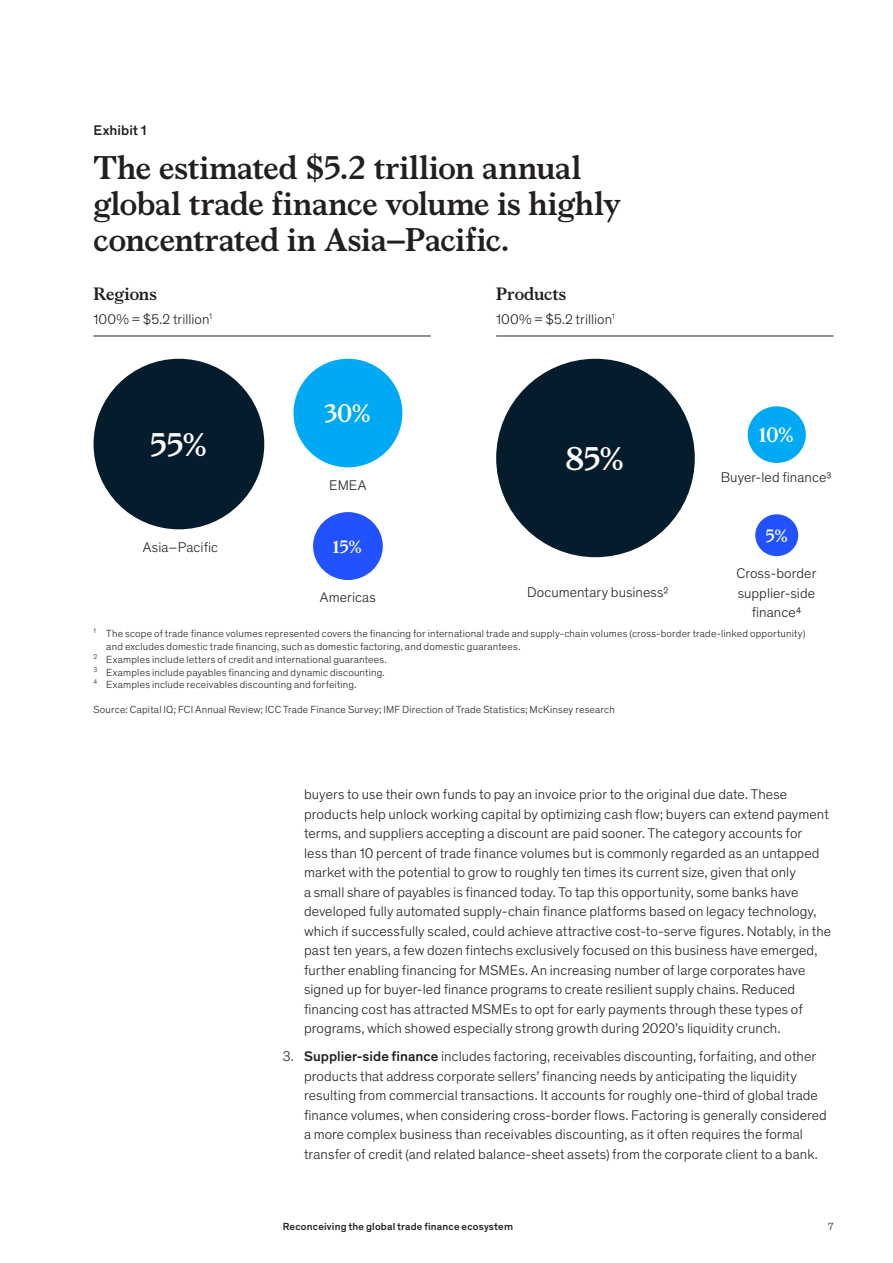
<style>
.page{position:relative;width:893px;height:1263px;background:#fff}
.page>*{position:absolute;margin:0;border:0;box-sizing:border-box;transform-origin:0 0}
.Chapter_heading___Le{font:700 33px/36px "Bower";letter-spacing:-.005em;color:#231f20}
.Body_heading___Level{font:700 33px "Bower";color:#fff}
.Body_heading___Level-2{font:700 25.5px "Bower";color:#fff}
.Body_heading___Level-3{font:700 21px "Bower";color:#fff}
.Body_heading___Level-4{font:700 18px "Bower";letter-spacing:-.005em;color:#231f20}
.Body_heading___Level-5{font:700 18px "Bower";color:#fff}
.Number_bullet{font:300 14.25px/19.5px "Mc Kinsey Sans";letter-spacing:.005em;color:#231f20}
.Body_text{font:300 14.25px/19.5px "Mc Kinsey Sans";letter-spacing:.005em;color:#231f20;text-align:center}
.Body_text-2{font:500 14.25px "Mc Kinsey Sans";letter-spacing:.005em;color:#231f20}
.Footnote___Auto{font:300 10.5px/12.8px "Mc Kinsey Sans";letter-spacing:.015em;color:#231f20}
.Exhibit_caption{font:300 10.5px "Mc Kinsey Sans";letter-spacing:.02em;color:#231f20}
.t1{font:500 10.5px "Mc Kinsey Sans";letter-spacing:.02em;color:#231f20}
.s1{font-weight:500}
</style>
<div class="page">
<div style="left:94px;top:359px;width:170px;height:170px;background:#051c2c;border-radius:50%"></div>
<hr style="left:94px;top:336px;width:337px;height:1px;background:#231f20">
<div style="left:313px;top:512px;width:70px;height:68px;background:#2251ff;border-radius:50%"></div>
<div style="left:293px;top:359px;width:109px;height:108px;background:#00a9f4;border-radius:50%"></div>
<hr style="left:496px;top:336px;width:337px;height:1px;background:#231f20">
<div style="left:496px;top:359px;width:199px;height:198px;background:#051c2c;border-radius:50%"></div>
<div style="left:748px;top:406px;width:58px;height:57px;background:#00a9f4;border-radius:50%"></div>
<div style="left:755px;top:514px;width:43px;height:42px;background:#2251ff;border-radius:50%"></div>
<p class="Body_text-2" style="left:94px;top:119px;width:54px">Exhibit 1</p>
<p class="Chapter_heading___Le" style="left:94px;top:147px;width:529px">The estimated $5.2 trillion annual global trade finance volume is highly concentrated in Asia–Pacific.</p>
<h3 class="Body_heading___Level-4" style="left:94px;top:280px;width:65px">Regions</h3>
<p class="Body_text" style="left:94px;top:308px;width:120px">100% = $5.2 trillion<sup>1</sup></p>
<h3 class="Body_heading___Level" style="left:150px;top:420px;width:59px">55%</h3>
<h3 class="Body_heading___Level-2" style="left:324px;top:395px;width:48px">30%</h3>
<p class="Body_text" style="left:329px;top:474px;width:39px">EMEA</p>
<p class="Body_text" style="left:143px;top:536px;width:77px">Asia–Pacific</p>
<h3 class="Body_heading___Level-5" style="left:333px;top:533px;width:30px">15%</h3>
<p class="Body_text" style="left:320px;top:587px;width:58px">Americas</p>
<h3 class="Body_heading___Level-4" style="left:496px;top:280px;width:72px">Products</h3>
<p class="Body_text" style="left:496px;top:308px;width:120px">100% = $5.2 trillion<sup>1</sup></p>
<h3 class="Body_heading___Level" style="left:566px;top:434px;width:60px">85%</h3>
<p class="Body_text" style="left:527px;top:582px;width:143px">Documentary business2</p>
<h3 class="Body_heading___Level-3" style="left:759px;top:420px;width:36px">10%</h3>
<p class="Body_text" style="left:721px;top:467px;width:112px">Buyer-led finance3</p>
<h3 class="Body_heading___Level-5" style="left:765px;top:522px;width:24px">5%</h3>
<p class="Body_text" style="left:736px;top:563px;width:81px">Cross-border supplier-side finance4</p>
<p class="Footnote___Auto" style="left:106px;top:627px;width:701px;text-indent:-13px"><sup>1</sup> The scope of trade finance volumes represented covers the financing for international trade and supply-chain volumes (cross-border trade-linked opportunity) and excludes domestic trade financing, such as domestic factoring, and domestic guarantees.</p>
<p class="Footnote___Auto" style="left:94px;top:652px;width:295px"><sup>2</sup> Examples include letters of credit and international guarantees.</p>
<p class="Footnote___Auto" style="left:94px;top:665px;width:293px"><sup>3</sup> Examples include payables financing and dynamic discounting.</p>
<p class="Footnote___Auto" style="left:94px;top:678px;width:265px"><sup>4</sup> Examples include receivables discounting and forfeiting.</p>
<p class="Exhibit_caption" style="left:94px;top:702px;width:523px">Source: Capital IQ; FCI Annual Review; ICC Trade Finance Survey; IMF Direction of Trade Statistics; McKinsey research</p>
<p class="Number_bullet" style="left:304px;top:784px;width:529px">buyers to use their own funds to pay an invoice prior to the original due date. These products help unlock working capital by optimizing cash flow; buyers can extend payment terms, and suppliers accepting a discount are paid sooner. The category accounts for<br>less than 10 percent of trade finance volumes but is commonly regarded as an untapped market with the potential to grow to roughly ten times its current size, given that only<br>a small share of payables is financed today. To tap this opportunity, some banks have developed fully automated supply-chain finance platforms based on legacy technology, which if successfully scaled, could achieve attractive cost-to-serve figures. Notably, in the past ten years, a few dozen fintechs exclusively focused on this business have emerged, further enabling financing for MSMEs. An increasing number of large corporates have signed up for buyer-led finance programs to create resilient supply chains. Reduced financing cost has attracted MSMEs to opt for early payments through these types of programs, which showed especially strong growth during 2020’s liquidity crunch.</p>
<p class="Number_bullet" style="left:304px;top:1046px;width:524px;text-indent:-21px">3. <span class="s1">Supplier-side finance</span> includes factoring, receivables discounting, forfaiting, and other products that address corporate sellers’ financing needs by anticipating the liquidity resulting from commercial transactions. It accounts for roughly one-third of global trade finance volumes, when considering cross-border flows. Factoring is generally considered a more complex business than receivables discounting, as it often requires the formal transfer of credit (and related balance-sheet assets) from the corporate client to a bank.</p>
<p class="t1" style="left:283px;top:1218px;width:232px">Reconceiving the global trade finance ecosystem</p>
<p class="Footnote___Auto" style="left:828px;top:1219px;width:7px">7</p>
</div>
